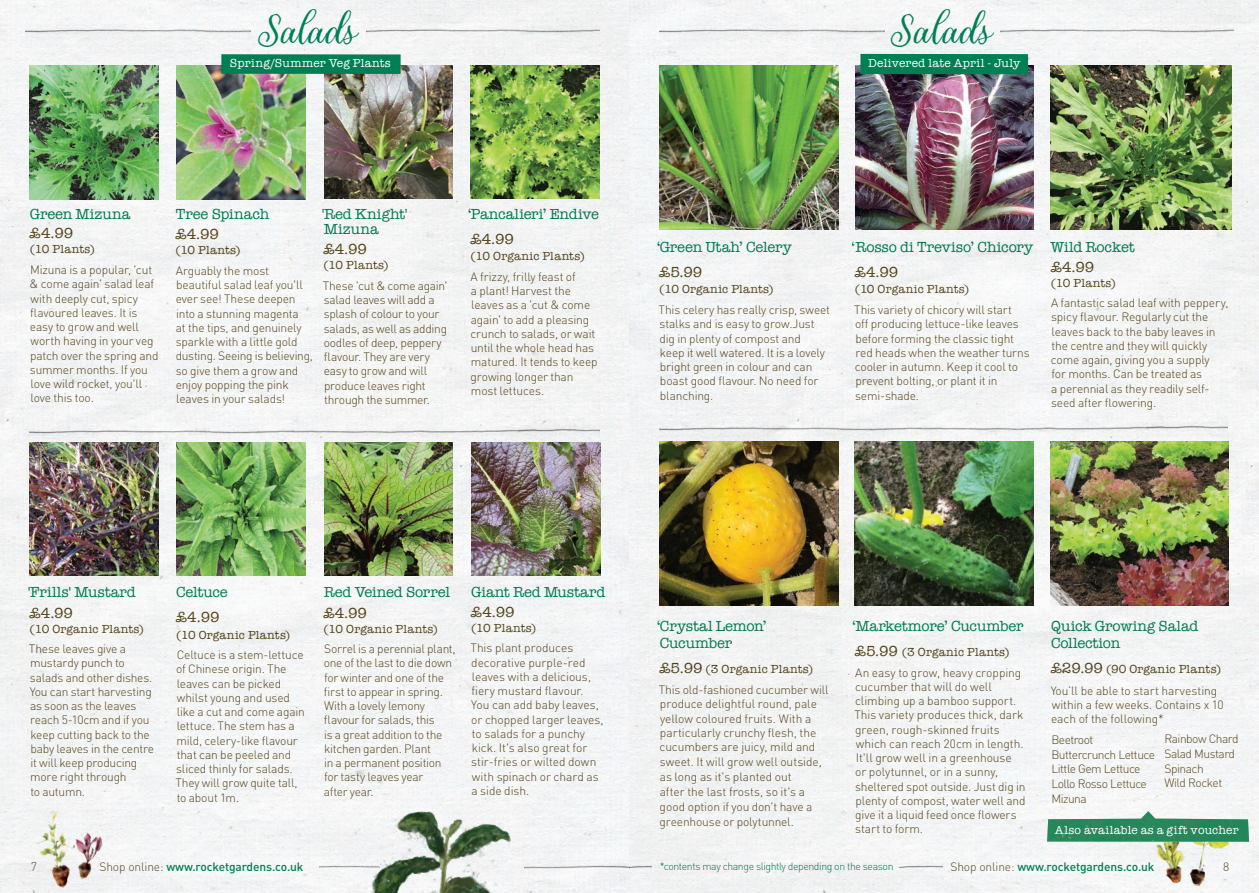
<style>
.page{position:relative;width:1259px;height:893px;background:#f3f4f5}
.page>*{position:absolute;margin:0;border:0;box-sizing:border-box;transform-origin:0 0}
.t1{font:49.5px "Looking Flowers Script";letter-spacing:.005em;color:#007f54}
.t2{font:15px/17.5px "American Typewriter";letter-spacing:-.01em;color:#007f54}
.t3{font:15px "American Typewriter";letter-spacing:-.015em;color:#5a471b}
.t4{font:300 12px/14.2px "DIN Pro";letter-spacing:-.015em;color:#5a471b}
.t5{font:12px "American Typewriter";letter-spacing:.025em;color:#5a471b}
.t6{font:300 12px/14.7px "DIN Pro";letter-spacing:-.04em;color:#5a471b}
.t7{font:12px "American Typewriter";letter-spacing:.015em;color:#fff}
.t8{font:500 12px "DIN Pro";letter-spacing:-.01em;color:#007f54}
.t9{font:300 10.5px "DIN Pro";letter-spacing:-.04em;color:#007f54}
.s1{font-size:15px}
.s2{font-weight:300;color:#5a471b}
</style>
<div class="page">
<img style="left:564px;top:859px;width:88px;height:16px">
<img style="left:899px;top:859px;width:43px;height:16px">
<img style="left:471px;top:443px;width:129px;height:132px">
<img style="left:30px;top:66px;width:129px;height:133px">
<img style="left:177px;top:66px;width:129px;height:133px">
<img style="left:30px;top:443px;width:129px;height:132px">
<img style="left:30px;top:425px;width:570px;height:16px">
<img style="left:659px;top:421px;width:568px;height:17px">
<img style="left:324px;top:443px;width:129px;height:132px">
<img style="left:324px;top:66px;width:129px;height:133px">
<img style="left:1050px;top:442px;width:179px;height:163px">
<img style="left:252px;top:740px;width:312px;height:153px">
<img style="left:319px;top:859px;width:61px;height:16px">
<img style="left:470px;top:66px;width:130px;height:133px">
<img style="left:659px;top:66px;width:179px;height:163px">
<img style="left:177px;top:443px;width:129px;height:132px">
<img style="left:855px;top:66px;width:179px;height:164px">
<img style="left:659px;top:442px;width:179px;height:163px">
<img style="left:854px;top:442px;width:179px;height:163px">
<img style="left:1051px;top:66px;width:180px;height:163px">
<img style="left:659px;top:23px;width:225px;height:17px">
<img style="left:25px;top:23px;width:226px;height:17px">
<img style="left:1000px;top:23px;width:233px;height:17px">
<img style="left:366px;top:23px;width:233px;height:17px">
<div style="left:860px;top:54px;width:168px;height:20px;background:#007f54"></div>
<div style="left:221px;top:54px;width:179px;height:20px;background:#007f54"></div>
<img style="left:79px;top:825px;width:28px;height:57px">
<img style="left:33px;top:805px;width:46px;height:85px">
<img style="left:1180px;top:842px;width:53px;height:46px">
<img style="left:1152px;top:842px;width:44px;height:45px">
<img style="left:1047px;top:811px;width:202px;height:31px">
<h1 class="t1" style="left:256px;top:-3px;width:101px">Salads</h1>
<h1 class="t1" style="left:889px;top:-3px;width:103px">Salads</h1>
<p class="t7" style="left:230px;top:54px;width:162px">Spring/Summer Veg Plants</p>
<p class="t7" style="left:868px;top:54px;width:154px">Delivered late April - July</p>
<p class="t2" style="left:30px;top:204px;width:102px">Green Mizuna</p>
<p class="t3" style="left:30px;top:222px;width:45px">£4.99</p>
<p class="t5" style="left:30px;top:240px;width:67px">(10 Plants)</p>
<p class="t4" style="left:30px;top:262px;width:130px">Mizuna is a popular, 'cut &amp; come again' salad leaf with deeply cut, spicy flavoured leaves. It is easy to grow and well worth having in your veg patch over the spring and summer months. If you love wild rocket, you'll love this too.</p>
<p class="t2" style="left:176px;top:204px;width:95px">Tree Spinach</p>
<p class="t3" style="left:175px;top:223px;width:45px">£4.99</p>
<p class="t5" style="left:175px;top:241px;width:67px">(10 Plants)</p>
<p class="t4" style="left:176px;top:263px;width:139px">Arguably the most beautiful salad leaf you'll ever see! These deepen into a stunning magenta<br>at the tips, and genuinely sparkle with a little gold dusting. Seeing is believing, so give them a grow and enjoy popping the pink leaves in your salads!</p>
<p class="t2" style="left:321px;top:206px;width:87px;line-height:15px">'Red Knight'<br>Mizuna</p>
<p class="t3" style="left:323px;top:238px;width:45px">£4.99</p>
<p class="t5" style="left:323px;top:256px;width:67px">(10 Plants)</p>
<p class="t4" style="left:323px;top:278px;width:126px">These 'cut &amp; come again' salad leaves will add a splash of colour to your salads, as well as adding oodles of deep, peppery flavour. They are very easy to grow and will produce leaves right through the summer.</p>
<p class="t2" style="left:467px;top:204px;width:133px">‘Pancalieri’ Endive</p>
<p class="t3" style="left:470px;top:227px;width:45px">£4.99</p>
<p class="t5" style="left:470px;top:247px;width:116px">(10 Organic Plants)</p>
<p class="t4" style="left:470px;top:269px;width:129px">A frizzy, frilly feast of<br>a plant! Harvest the leaves as a 'cut &amp; come again' to add a pleasing crunch to salads, or wait until the whole head has matured. It tends to keep growing longer than most lettuces.</p>
<p class="t2" style="left:656px;top:238px;width:137px">‘Green Utah’ Celery</p>
<p class="t3" style="left:659px;top:260px;width:45px">£5.99</p>
<p class="t5" style="left:659px;top:280px;width:116px">(10 Organic Plants)</p>
<p class="t4" style="left:658px;top:302px;width:173px">This celery has really crisp, sweet stalks and is easy to grow.Just dig in plenty of compost and<br>keep it well watered. It is a lovely bright green in colour and can boast good flavour. No need for blanching.</p>
<p class="t2" style="left:852px;top:238px;width:183px">‘Rosso di Treviso’ Chicory</p>
<p class="t3" style="left:854px;top:260px;width:45px">£4.99</p>
<p class="t5" style="left:855px;top:280px;width:116px">(10 Organic Plants)</p>
<p class="t4" style="left:854px;top:302px;width:177px">This variety of chicory will start<br>off producing lettuce-like leaves before forming the classic tight red heads when the weather turns cooler in autumn. Keep it cool to prevent bolting, or plant it in semi-shade.</p>
<p class="t2" style="left:1050px;top:238px;width:86px">Wild Rocket</p>
<p class="t3" style="left:1050px;top:255px;width:45px">£4.99</p>
<p class="t5" style="left:1050px;top:273px;width:67px">(10 Plants)</p>
<p class="t4" style="left:1050px;top:295px;width:179px">A fantastic salad leaf with peppery, spicy flavour. Regularly cut the leaves back to the baby leaves in the centre and they will quickly come again, giving you a supply<br>for months. Can be treated as<br>a perennial as they readily self&shy;seed after flowering.</p>
<p class="t2" style="left:28px;top:583px;width:110px">'Frills' Mustard</p>
<p class="t3" style="left:30px;top:601px;width:45px">£4.99</p>
<p class="t5" style="left:30px;top:619px;width:116px">(10 Organic Plants)</p>
<p class="t4" style="left:29px;top:641px;width:127px">These leaves give a mustardy punch to salads and other dishes.<br>You can start harvesting as soon as the leaves reach 5-10cm and if you keep cutting back to the baby leaves in the centre it will keep producing more right through<br>to autumn.</p>
<p class="t2" style="left:176px;top:583px;width:53px">Celtuce</p>
<p class="t3" style="left:176px;top:606px;width:45px">£4.99</p>
<p class="t5" style="left:176px;top:625px;width:116px">(10 Organic Plants)</p>
<p class="t4" style="left:175px;top:647px;width:131px">Celtuce is a stem-lettuce of Chinese origin. The leaves can be picked whilst young and used like a cut and come again lettuce. The stem has a mild, celery-like flavour that can be peeled and sliced thinly for salads.<br>They will grow quite tall, to about 1m.</p>
<p class="t2" style="left:324px;top:583px;width:128px">Red Veined Sorrel</p>
<p class="t3" style="left:323px;top:601px;width:45px">£4.99</p>
<p class="t5" style="left:323px;top:619px;width:116px">(10 Organic Plants)</p>
<p class="t4" style="left:324px;top:641px;width:133px">Sorrel is a perennial plant, one of the last to die down for winter and one of the first to appear in spring.<br>With a lovely lemony flavour for salads, this<br>is a great addition to the kitchen garden. Plant<br>in a permanent position for tasty leaves year<br>after year.</p>
<p class="t2" style="left:471px;top:583px;width:136px">Giant Red Mustard</p>
<p class="t3" style="left:471px;top:600px;width:45px">£4.99</p>
<p class="t5" style="left:471px;top:619px;width:67px">(10 Plants)</p>
<p class="t4" style="left:470px;top:640px;width:135px">This plant produces decorative purple-red leaves with a delicious, fiery mustard flavour.<br>You can add baby leaves, or chopped larger leaves, to salads for a punchy kick. It's also great for stir-fries or wilted down with spinach or chard as a side dish.</p>
<p class="t2" style="left:656px;top:617px;width:112px">‘Crystal Lemon’<br>Cucumber</p>
<p class="t5" style="left:659px;top:660px;width:155px"><span class="s1">£5.99</span> (3 Organic Plants)</p>
<p class="t4" style="left:659px;top:682px;width:171px;line-height:14.7px">This old-fashioned cucumber will produce delightful round, pale yellow coloured fruits. With a particularly crunchy flesh, the cucumbers are juicy, mild and sweet. It will grow well outside, as long as it's planted out<br>after the last frosts, so it's a good option if you don't have a greenhouse or polytunnel.</p>
<p class="t2" style="left:852px;top:617px;width:173px">‘Marketmore’ Cucumber</p>
<p class="t5" style="left:855px;top:643px;width:156px"><span class="s1">£5.99</span> (3 Organic Plants)</p>
<p class="t4" style="left:854px;top:665px;width:173px">An easy to grow, heavy cropping cucumber that will do well climbing up a bamboo support.<br>This variety produces thick, dark green, rough-skinned fruits which can reach 20cm in length.<br>It'll grow well in a greenhouse<br>or polytunnel, or in a sunny, sheltered spot outside. Just dig in plenty of compost, water well and give it a liquid feed once flowers start to form.</p>
<p class="t2" style="left:1051px;top:617px;width:149px">Quick Growing Salad<br>Collection</p>
<p class="t5" style="left:1050px;top:660px;width:172px"><span class="s1">£29.99</span> (90 Organic Plants)</p>
<p class="t4" style="left:1051px;top:683px;width:174px">You’ll be able to start harvesting within a few weeks. Contains x 10 each of the following*</p>
<p class="t6" style="left:1051px;top:732px;width:105px">Beetroot<br>Buttercrunch Lettuce<br>Little Gem Lettuce<br>Lollo Rosso Lettuce<br>Mizuna</p>
<p class="t6" style="left:1164px;top:731px;width:76px">Rainbow Chard<br>Salad Mustard<br>Spinach<br>Wild Rocket</p>
<p class="t7" style="left:1055px;top:820px;width:185px">Also available as a gift voucher</p>
<p class="t4" style="left:31px;top:859px;width:8px">7</p>
<p class="t8" style="left:99px;top:858px;width:206px"><span class="s2">Shop online:</span> www.rocketgardens.co.uk</p>
<p class="t8" style="left:950px;top:858px;width:206px"><span class="s2">Shop online:</span> www.rocketgardens.co.uk</p>
<p class="t4" style="left:1223px;top:859px;width:8px">8</p>
<p class="t9" style="left:659px;top:859px;width:236px">*contents may change slightly depending on the season</p>
</div>
